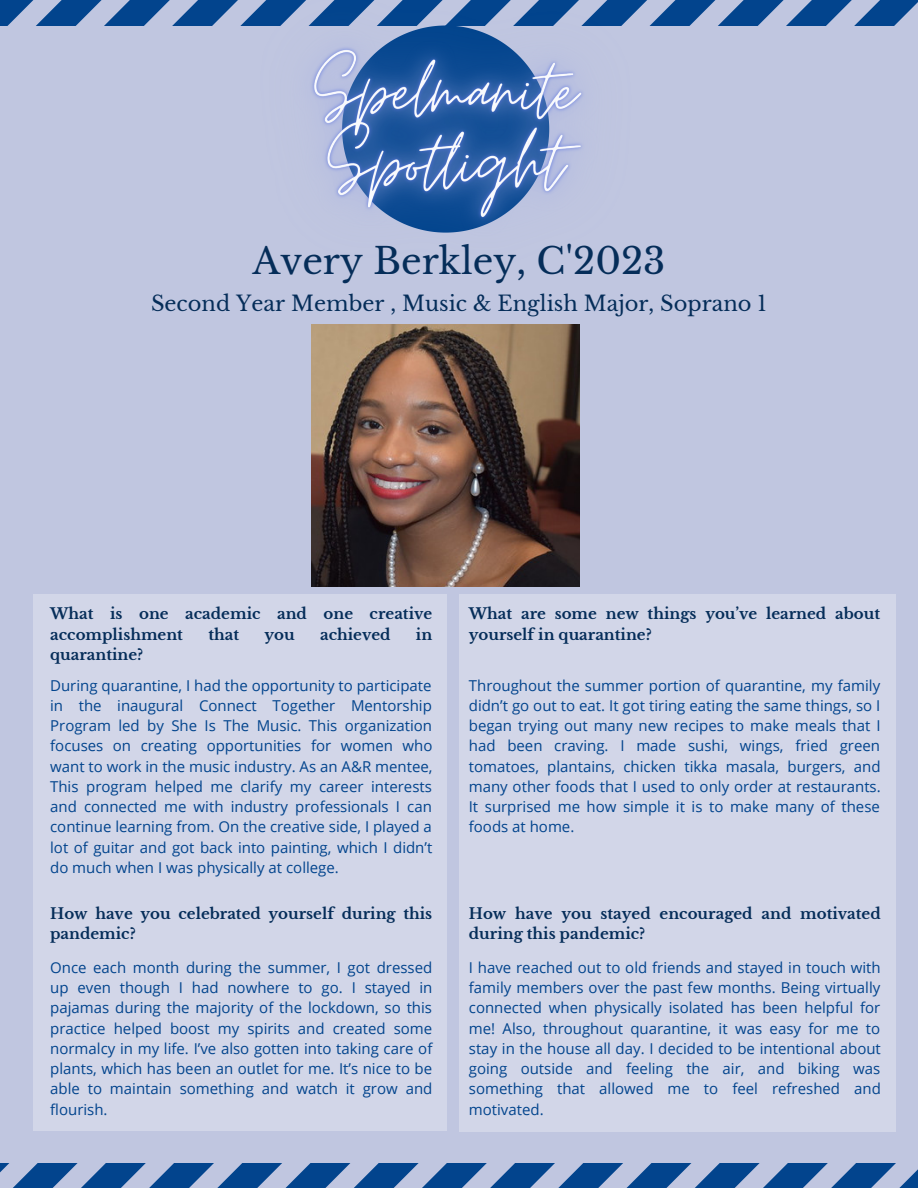
<style>
.page{position:relative;width:918px;height:1188px;background:#c0c6e0}
.page>*{position:absolute;margin:0;border:0;box-sizing:border-box;transform-origin:0 0}
.t1{font:36px "Libre Baskerville";color:#052d59}
.t2{font:21px "Libre Baskerville";color:#052d59}
.t3{font:15px/20.2px "Open Sans";color:#02448d;text-align:justify}
.t4{font:700 15px/20.2px "Libre Baskerville";color:#052d59}
</style>
<div class="page">
<div style="left:33px;top:594px;width:414px;height:536px;background:#d2d6e8"></div>
<div style="left:459px;top:594px;width:437px;height:537px;background:#d2d6e8"></div>
<svg style="left:0;top:0;width:918px;height:26px"></svg>
<img style="left:198px;top:0;width:500px;height:338px">
<img style="left:312px;top:324px;width:267px;height:262px">
<svg style="left:0;top:1164px;width:918px;height:24px"></svg>
<h2 class="t1" style="left:253px;top:239px;width:414px">Avery Berkley, C'2023</h2>
<h2 class="t2" style="left:151px;top:290px;width:617px">Second Year Member , Music &amp; English Major, Soprano 1</h2>
<p class="t4" style="left:50px;top:604px;width:384px">What is one academic and one creative accomplishment</p>
<p class="t4" style="left:208px;top:624px;width:32px">that</p>
<p class="t4" style="left:265px;top:624px;width:32px">you</p>
<p class="t4" style="left:320px;top:624px;width:72px">achieved</p>
<p class="t4" style="left:416px;top:624px;width:18px">in</p>
<p class="t4" style="left:50px;top:645px;width:95px">quarantine?</p>
<p class="t3" style="left:50px;top:675px;width:384px">During quarantine, I had the opportunity to participate in the inaugural Connect Together Mentorship Program led by She Is The Music. This organization focuses on creating opportunities for women who want to work in the music industry. As an A&amp;R mentee, This program helped me clarify my career interests and connected me with industry professionals I can continue learning from. On the creative side, I played a lot of guitar and got back into painting, which I didn’t do much when I was physically at college.</p>
<p class="t4" style="left:50px;top:904px;width:384px">How have you celebrated yourself during this pandemic?</p>
<p class="t3" style="left:50px;top:957px;width:384px">Once each month during the summer, I got dressed up even though I had nowhere to go. I stayed in pajamas during the majority of the lockdown, so this practice helped boost my spirits and created some normalcy in my life. I’ve also gotten into taking care of plants, which has been an outlet for me. It’s nice to be able to maintain something and watch it grow and flourish.</p>
<p class="t4" style="left:469px;top:604px;width:413px">What are some new things you’ve learned about yourself in quarantine?</p>
<p class="t3" style="left:469px;top:675px;width:413px">Throughout the summer portion of quarantine, my family didn’t go out to eat. It got tiring eating the same things, so I began trying out many new recipes to make meals that I had been craving. I made sushi, wings, fried green tomatoes, plantains, chicken tikka masala, burgers, and many other foods that I used to only order at restaurants.<br>It surprised me how simple it is to make many of these foods at home.</p>
<p class="t4" style="left:469px;top:904px;width:413px">How have you stayed encouraged and motivated during this pandemic?</p>
<p class="t3" style="left:469px;top:957px;width:414px">I have reached out to old friends and stayed in touch with family members over the past few months. Being virtually connected when physically isolated has been helpful for me! Also, throughout quarantine, it was easy for me to stay in the house all day. I decided to be intentional about going outside and feeling the air, and biking was something that allowed me to feel refreshed and motivated.</p>
</div>
